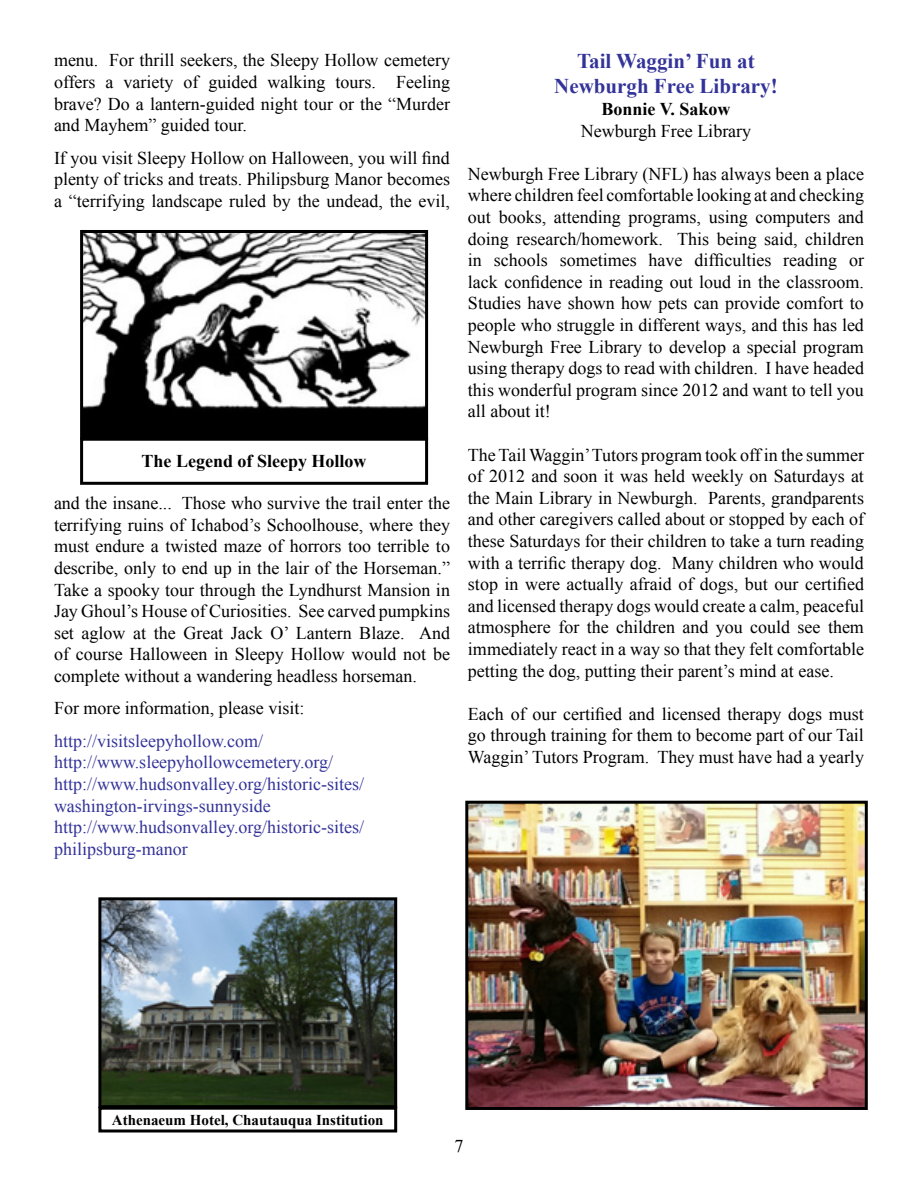
<style>
.page{position:relative;width:918px;height:1188px;background:#fff}
.page>*{position:absolute;margin:0;border:0;box-sizing:border-box;transform-origin:0 0}
.t1{font:700 21px/25.2px "Times New Roman";color:#339;text-align:center}
.t2{font:18px/21.6px "Times New Roman";color:#000;text-align:justify}
.t3{font:18px/21.6px "Times New Roman";color:#339}
.t4{font:700 18px "Times New Roman";color:#000}
.t5{font:700 15px "Times New Roman";color:#000}
</style>
<div class="page">
<div style="left:80px;top:438px;width:348px;height:47px;border:3px solid #000"></div>
<img style="left:102px;top:901px;width:291px;height:203px">
<div style="left:98px;top:897px;width:299px;height:211px;border:3px solid #000"></div>
<div style="left:98px;top:1107px;width:299px;height:25px;border:3px solid #000"></div>
<img style="left:469px;top:805px;width:395px;height:301px">
<div style="left:465px;top:801px;width:403px;height:309px;border:3px solid #000"></div>
<img style="left:84px;top:234px;width:340px;height:201px">
<div style="left:80px;top:230px;width:348px;height:209px;border:3px solid #000"></div>
<p class="t2" style="left:54px;top:49px;width:398px">menu. For thrill seekers, the Sleepy Hollow cemetery offers a variety of guided walking tours. Feeling brave? Do a lantern-guided night tour or the “Murder and Mayhem” guided tour.</p>
<p class="t2" style="left:54px;top:147px;width:398px">If you visit Sleepy Hollow on Halloween, you will find plenty of tricks and treats. Philipsburg Manor becomes a “terrifying landscape ruled by the undead, the evil,</p>
<p class="t4" style="left:142px;top:449px;width:227px">The Legend of Sleepy Hollow</p>
<p class="t2" style="left:54px;top:492px;width:398px">and the insane... Those who survive the trail enter the terrifying ruins of Ichabod’s Schoolhouse, where they must endure a twisted maze of horrors too terrible to describe, only to end up in the lair of the Horseman.” Take a spooky tour through the Lyndhurst Mansion in Jay Ghoul’s House of Curiosities. See carved pumpkins set aglow at the Great Jack O’ Lantern Blaze. And of course Halloween in Sleepy Hollow would not be complete without a wandering headless horseman.</p>
<p class="t2" style="left:54px;top:697px;width:252px">For more information, please visit:</p>
<p class="t3" style="left:54px;top:730px;width:312px">http://visitsleepyhollow.com/ http://www.sleepyhollowcemetery.org/ http://www.hudsonvalley.org/historic-sites/ washington-irvings-sunnyside http://www.hudsonvalley.org/historic-sites/ philipsburg-manor</p>
<p class="t1" style="left:554px;top:48px;width:225px">Tail Waggin’ Fun at<br>Newburgh Free Library!</p>
<p class="t4" style="left:602px;top:97px;width:130px">Bonnie V. Sakow</p>
<p class="t2" style="left:581px;top:120px;width:172px">Newburgh Free Library</p>
<p class="t2" style="left:468px;top:163px;width:398px">Newburgh Free Library (NFL) has always been a place where children feel comfortable looking at and checking out books, attending programs, using computers and doing research/homework. This being said, children in schools sometimes have difficulties reading or lack confidence in reading out loud in the classroom.<br>Studies have shown how pets can provide comfort to people who struggle in different ways, and this has led Newburgh Free Library to develop a special program using therapy dogs to read with children. I have headed this wonderful program since 2012 and want to tell you all about it!</p>
<p class="t2" style="left:468px;top:444px;width:398px">The Tail Waggin’ Tutors program took off in the summer of 2012 and soon it was held weekly on Saturdays at the Main Library in Newburgh. Parents, grandparents and other caregivers called about or stopped by each of these Saturdays for their children to take a turn reading with a terrific therapy dog. Many children who would stop in were actually afraid of dogs, but our certified and licensed therapy dogs would create a calm, peaceful atmosphere for the children and you could see them immediately react in a way so that they felt comfortable petting the dog, putting their parent’s mind at ease.</p>
<p class="t2" style="left:468px;top:703px;width:398px">Each of our certified and licensed therapy dogs must go through training for them to become part of our Tail Waggin’ Tutors Program. They must have had a yearly</p>
<p class="t5" style="left:112px;top:1109px;width:273px">Athenaeum Hotel, Chautauqua Institution</p>
<p class="t2" style="left:454px;top:1135px;width:10px">7</p>
</div>
